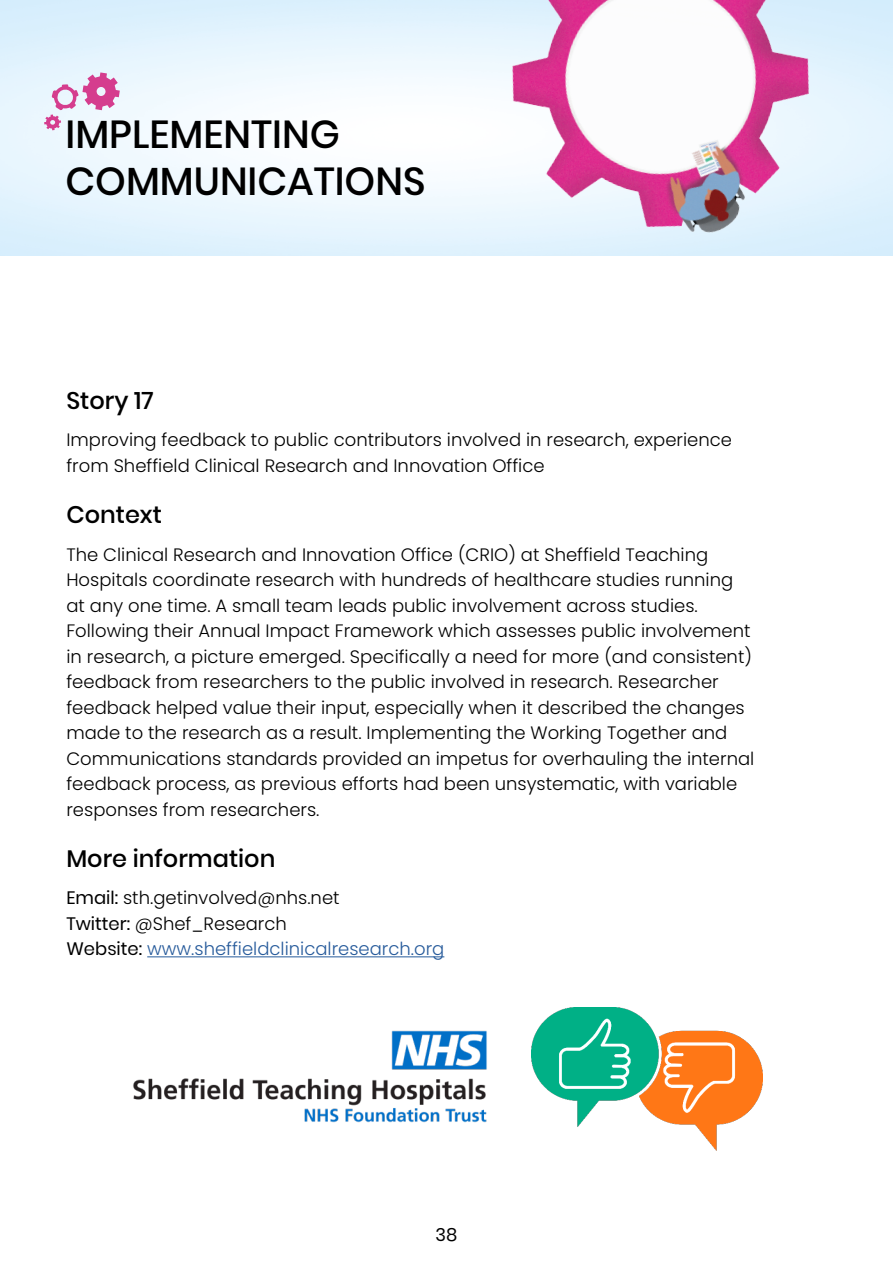
<style>
.page{position:relative;width:893px;height:1263px;background:#fff}
.page>*{position:absolute;margin:0;border:0;box-sizing:border-box;transform-origin:0 0}
.t1{font:500 39px/46.8px "Poppins";color:#000}
.t2{font:500 24px "Poppins";color:#000}
.t3{font:300 18px/25.5px "Poppins";color:#000}
.t4{font:18px "Poppins";color:#000}
.s1{font-weight:400}
.s2{color:#275b9b}
</style>
<div class="page">
<hr style="left:147px;top:956px;width:297px;height:1px;background:#275b9b">
<img style="left:532px;top:1008px;width:230px;height:142px">
<img style="left:133px;top:1030px;width:354px;height:93px">
<svg style="left:44px;top:72px;width:77px;height:58px"></svg>
<img style="left:444px;top:0;width:449px;height:256px">
<h1 class="t1" style="left:66px;top:111px;width:362px">IMPLEMENTING<br>COMMUNICATIONS</h1>
<h2 class="t2" style="left:66px;top:387px;width:89px">Story 17</h2>
<p class="t3" style="left:66px;top:427px;width:667px">Improving feedback to public contributors involved in research, experience from Sheffield Clinical Research and Innovation Office</p>
<h2 class="t2" style="left:66px;top:501px;width:97px">Context</h2>
<p class="t3" style="left:66px;top:541px;width:689px">The Clinical Research and Innovation Office (CRIO) at Sheffield Teaching Hospitals coordinate research with hundreds of healthcare studies running at any one time. A small team leads public involvement across studies.<br>Following their Annual Impact Framework which assesses public involvement in research, a picture emerged. Specifically a need for more (and consistent) feedback from researchers to the public involved in research. Researcher feedback helped value their input, especially when it described the changes made to the research as a result. Implementing the Working Together and Communications standards provided an impetus for overhauling the internal feedback process, as previous efforts had been unsystematic, with variable responses from researchers.</p>
<h2 class="t2" style="left:66px;top:844px;width:210px">More information</h2>
<p class="t3" style="left:66px;top:885px;width:379px"><span class="s1">Email:</span> sth.getinvolved@nhs.net<br><span class="s1">Twitter:</span> @Shef_Research<br><span class="s1">Website:</span> <span class="s2">www.sheffieldclinicalresearch.org</span></p>
<p class="t4" style="left:436px;top:1224px;width:23px">38</p>
</div>
